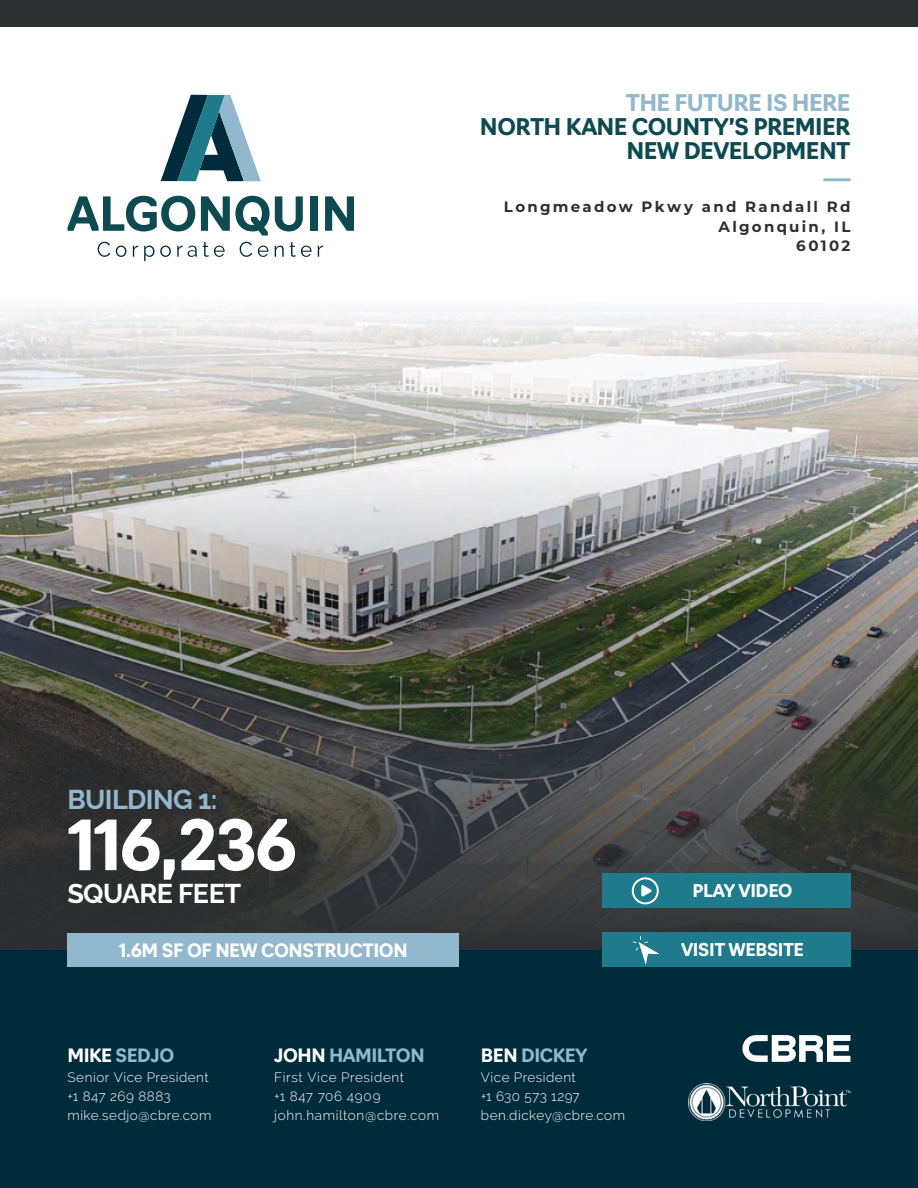
<style>
.page{position:relative;width:918px;height:1188px;background:#fff}
.page>*{position:absolute;margin:0;border:0;box-sizing:border-box;transform-origin:0 0}
.t1{font:700 67.5px "Navigo";letter-spacing:-.035em;color:#fff}
.t2{font:700 27px "Raleway";letter-spacing:-.02em;color:#91b8cc}
.t3{font:700 27px "Raleway";letter-spacing:-.025em;color:#fff}
.t4{font:700 22.5px/24px "Navigo";letter-spacing:-.025em;color:#0d4a52;text-align:right}
.t5{font:700 22.5px "Navigo";letter-spacing:-.025em;color:#91b8cc}
.t6{font:700 18px "Navigo";letter-spacing:-.025em;color:#91b8cc}
.t7{font:700 18px "Navigo";letter-spacing:-.02em;color:#fff}
.t8{font:700 17.25px "Navigo";letter-spacing:-.025em;color:#fff}
.t9{font:700 15px/19.5px "Montserrat";letter-spacing:.15em;color:#2d3032;text-align:right}
.t10{font:300 13.5px/19.5px "Raleway";letter-spacing:.04em;color:#fff}
.s1{color:#fff}
</style>
<div class="page">
<svg style="left:0;top:94px;width:918px;height:374px"></svg>
<div style="left:0;top:950px;width:918px;height:238px;background:#002b3b"></div>
<img style="left:688px;top:1083px;width:162px;height:37px">
<svg style="left:742px;top:1035px;width:108px;height:27px"></svg>
<div style="left:0;top:0;width:918px;height:27px;background:#2d3032"></div>
<img style="left:0;top:468px;width:918px;height:482px">
<svg style="left:68px;top:196px;width:127px;height:35px"></svg>
<svg style="left:201px;top:196px;width:102px;height:40px"></svg>
<div style="left:310px;top:196px;width:8px;height:35px;background:#0d4a52"></div>
<svg style="left:325px;top:196px;width:29px;height:35px"></svg>
<svg style="left:98px;top:242px;width:12px;height:15px"></svg>
<svg style="left:116px;top:246px;width:10px;height:11px"></svg>
<svg style="left:133px;top:246px;width:5px;height:11px"></svg>
<svg style="left:144px;top:246px;width:27px;height:15px"></svg>
<svg style="left:177px;top:246px;width:20px;height:11px"></svg>
<svg style="left:203px;top:242px;width:22px;height:15px"></svg>
<svg style="left:240px;top:242px;width:12px;height:15px"></svg>
<svg style="left:258px;top:246px;width:10px;height:11px"></svg>
<svg style="left:275px;top:246px;width:9px;height:11px"></svg>
<svg style="left:290px;top:242px;width:22px;height:15px"></svg>
<svg style="left:318px;top:246px;width:5px;height:11px"></svg>
<svg style="left:161px;top:95px;width:100px;height:86px"></svg>
<div style="left:68px;top:933px;width:391px;height:34px;background:#91b8cc"></div>
<div style="left:602px;top:932px;width:248px;height:35px;background:#1f7a8c"></div>
<div style="left:602px;top:874px;width:248px;height:34px;background:#1f7a8c"></div>
<hr style="left:824px;top:178px;width:26px;height:3px;background:#91b8cc">
<svg style="left:632px;top:877px;width:27px;height:27px"></svg>
<svg style="left:633px;top:936px;width:25px;height:27px"></svg>
<h3 class="t5" style="left:626px;top:86px;width:226px">THE FUTURE IS HERE</h3>
<h3 class="t4" style="left:480px;top:113px;width:372px">NORTH KANE COUNTY’S PREMIER<br>NEW DEVELOPMENT</h3>
<p class="t9" style="left:504px;top:196px;width:348px">Longmeadow Pkwy and Randall Rd<br>Algonquin, IL<br>60102</p>
<h2 class="t2" style="left:68px;top:784px;width:152px">BUILDING 1:</h2>
<h1 class="t1" style="left:68px;top:793px;width:231px">116,236</h1>
<h2 class="t3" style="left:68px;top:878px;width:175px">SQUARE FEET</h2>
<h3 class="t7" style="left:119px;top:936px;width:290px">1.6M SF OF NEW CONSTRUCTION</h3>
<p class="t8" style="left:681px;top:936px;width:124px">VISIT WEBSITE</p>
<p class="t8" style="left:693px;top:878px;width:102px">PLAY VIDEO</p>
<h3 class="t6" style="left:68px;top:1041px;width:108px"><span class="s1">MIKE</span> SEDJO</h3>
<p class="t10" style="left:68px;top:1067px;width:145px">Senior Vice President +1 847 269 8883 mike.sedjo@cbre.com</p>
<h3 class="t6" style="left:274px;top:1041px;width:152px"><span class="s1">JOHN</span> HAMILTON</h3>
<p class="t10" style="left:274px;top:1067px;width:166px">First Vice President<br>+1 847 706 4909 john.hamilton@cbre.com</p>
<h3 class="t6" style="left:481px;top:1041px;width:108px"><span class="s1">BEN</span> DICKEY</h3>
<p class="t10" style="left:481px;top:1067px;width:146px">Vice President<br>+1 630 573 1297 ben.dickey@cbre.com</p>
</div>
